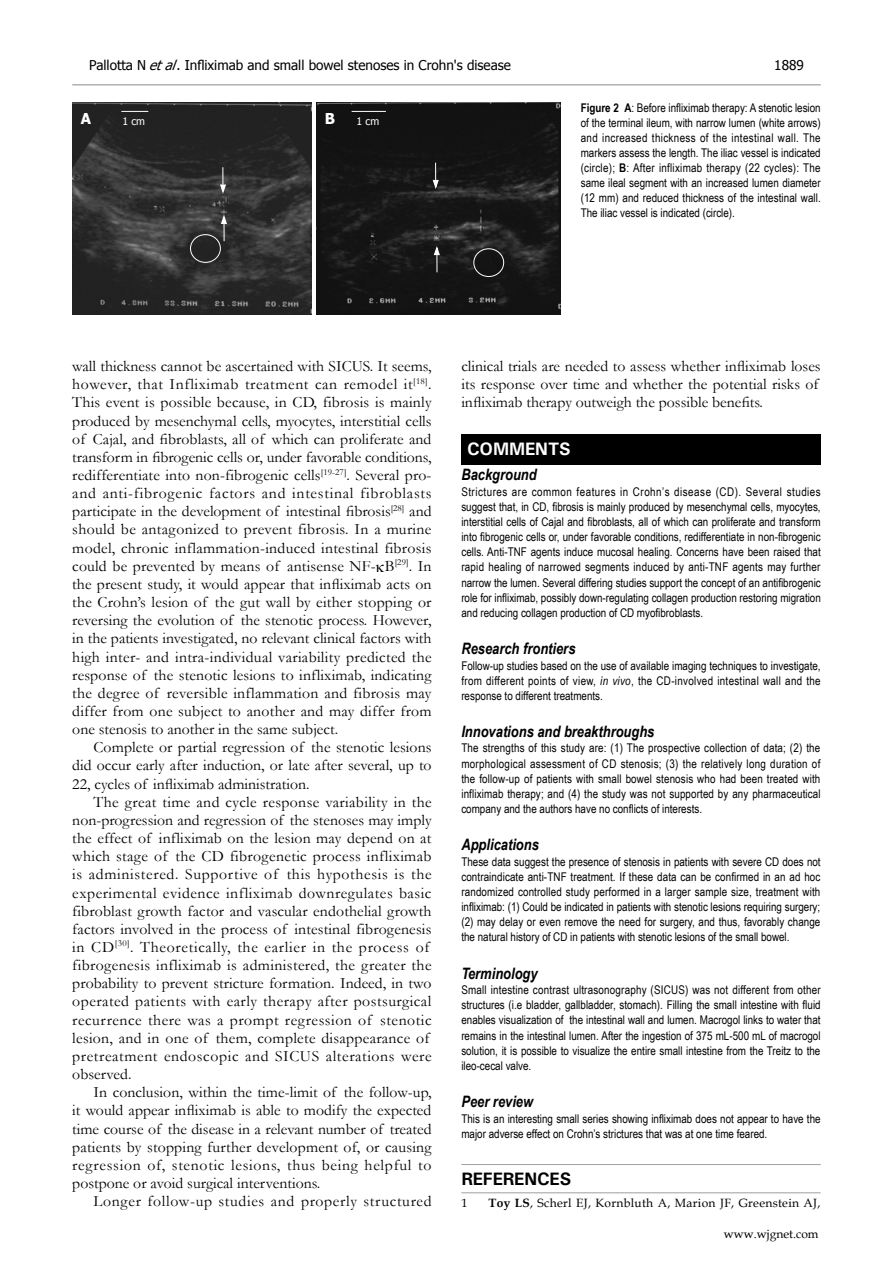
<style>
.page{position:relative;width:893px;height:1263px;background:#fff}
.page>*{position:absolute;margin:0;border:0;box-sizing:border-box;transform-origin:0 0}
.t1{font:700 18px "Univers";letter-spacing:-.01em;color:#000}
.t2{font:700 18px "Univers";letter-spacing:-.01em;color:#fff}
.t3{font:15.75px/18.1px "Garamond";letter-spacing:.02em;color:#000;text-align:justify}
.t4{font:15.75px/18px "Garamond";color:#000}
.t5{font:italic 700 15.75px "Arial Narrow";color:#000}
.t6{font:15.75px "Garamond";letter-spacing:.04em;color:#000}
.t7{font:700 15px "Tahoma";color:#fff}
.t8{font:13.5px "Tahoma";color:#000}
.t9{font:12px/15.1px "Arial Narrow";color:#000;text-align:justify}
.t10{font:12px "Book Antiqua";letter-spacing:.025em;color:#000}
.t11{font:12px "Book Antiqua";color:#000}
.t12{font:10.5px "Tahoma";color:#fff}
.s1{font-style:italic}
.s2{font-weight:700}
</style>
<div class="page">
<div style="left:461px;top:435px;width:360px;height:30px;background:#000"></div>
<img style="left:72px;top:102px;width:240px;height:212px">
<hr style="left:72px;top:85px;width:749px;height:1px;background:#898989">
<img style="left:316px;top:102px;width:244px;height:212px">
<svg style="left:121px;top:111px;width:27px;height:1px"></svg>
<hr style="left:352px;top:111px;width:34px;height:1px;background:#fff">
<div style="left:190px;top:234px;width:31px;height:29px;border:1px solid #fff;border-radius:50%"></div>
<svg style="left:219px;top:167px;width:8px;height:26px"></svg>
<svg style="left:220px;top:215px;width:8px;height:26px"></svg>
<div style="left:474px;top:249px;width:30px;height:28px;border:1px solid #fff;border-radius:50%"></div>
<svg style="left:432px;top:163px;width:8px;height:26px"></svg>
<svg style="left:433px;top:246px;width:8px;height:26px"></svg>
<hr style="left:461px;top:1164px;width:360px;height:1px;background:#9f9fa0">
<hr style="left:461px;top:1192px;width:360px;height:1px;background:#9f9fa0">
<p class="t8" style="left:89px;top:56px;width:423px">Pallotta N <span class="s1">etal</span>. Infliximab and small bowel stenoses in Crohn's disease</p>
<p class="t8" style="left:774px;top:56px;width:31px">1889</p>
<p class="t7" style="left:81px;top:108px;width:12px">A</p>
<p class="t12" style="left:122px;top:115px;width:24px">1 cm</p>
<p class="t7" style="left:325px;top:108px;width:12px">B</p>
<p class="t12" style="left:357px;top:115px;width:24px">1 cm</p>
<p class="t9" style="left:581px;top:100px;width:242px"><span class="s2">Figure 2 A</span>: Before infliximab therapy: A stenotic lesion of the terminal ileum, with narrow lumen (white arrows) and increased thickness of the intestinal wall. The markers assess the length. The iliac vessel is indicated (circle); <span class="s2">B</span>: After infliximab therapy (22 cycles): The same ileal segment with an increased lumen diameter (12 mm) and reduced thickness of the intestinal wall.<br>The iliac vessel is indicated (circle).</p>
<p class="t3" style="left:72px;top:357px;width:361px">wall thickness cannot be ascertained with SICUS. It seems, however, that Infliximab treatment can remodel it<sup>[18]</sup>.<br>This event is possible because, in CD, fibrosis is mainly produced by mesenchymal cells, myocytes, interstitial cells of Cajal, and fibroblasts, all of which can proliferate and transform in fibrogenic cells or, under favorable conditions, redifferentiate into non-fibrogenic cells<sup>[19-27]</sup>. Several pro&shy;and anti-fibrogenic factors and intestinal fibroblasts participate in the development of intestinal fibrosis<sup>[28]</sup> and should be antagonized to prevent fibrosis. In a murine model, chronic inflammation-induced intestinal fibrosis could be prevented by means of antisense NF- B<sup>[29]</sup>. In the present study, it would appear that infliximab acts on the Crohn’s lesion of the gut wall by either stopping or reversing the evolution of the stenotic process. However, in the patients investigated, no relevant clinical factors with high inter- and intra-individual variability predicted the response of the stenotic lesions to infliximab, indicating the degree of reversible inflammation and fibrosis may differ from one subject to another and may differ from one stenosis to another in the same subject.</p>
<h2 class="t3" style="left:72px;top:738px;width:361px;text-indent:21px">Complete or partial regression of the stenotic lesions did occur early after induction, or late after several, up to 22, cycles of infliximab administration.</h2>
<p class="t3" style="left:72px;top:792px;width:361px;text-align:left;text-indent:21px">The great time and cycle response variability in the non-progression and regression of the stenoses may imply the effect of infliximab on the lesion may depend on at which stage of the CD fibrogenetic process infliximab is administered. Supportive of this hypothesis is the experimental evidence infliximab downregulates basic fibroblast growth factor and vascular endothelial growth factors involved in the process of intestinal fibrogenesis in CD<sup>[30]</sup>. Theoretically, the earlier in the process of fibrogenesis infliximab is administered, the greater the probability to prevent stricture formation. Indeed, in two operated patients with early therapy after postsurgical recurrence there was a prompt regression of stenotic lesion, and in one of them, complete disappearance of pretreatment endoscopic and SICUS alterations were observed.</p>
<p class="t3" style="left:72px;top:1083px;width:361px;text-indent:21px">In conclusion, within the time-limit of the follow-up, it would appear infliximab is able to modify the expected time course of the disease in a relevant number of treated patients by stopping further development of, or causing regression of, stenotic lesions, thus being helpful to postpone or avoid surgical interventions.</p>
<h2 class="t6" style="left:94px;top:1190px;width:340px">Longer follow-up studies and properly structured</h2>
<h2 class="t4" style="left:461px;top:357px;width:361px">clinical trials are needed to assess whether infliximab loses its response over time and whether the potential risks of infliximab therapy outweigh the possible benefits.</h2>
<h1 class="t2" style="left:467px;top:437px;width:105px">COMMENTS</h1>
<h2 class="t5" style="left:461px;top:463px;width:77px">Background</h2>
<p class="t9" style="left:461px;top:483px;width:361px">Strictures are common features in Crohn’s disease (CD). Several studies suggest that, in CD, fibrosis is mainly produced by mesenchymal cells, myocytes, interstitial cells of Cajal and fibroblasts, all of which can proliferate and transform into fibrogenic cells or, under favorable conditions, redifferentiate in non-fibrogenic cells. Anti-TNF agents induce mucosal healing. Concerns have been raised that rapid healing of narrowed segments induced by anti-TNF agents may further narrow the lumen. Several differing studies support the concept of an antifibrogenic role for infliximab, possibly down-regulating collagen production restoring migration and reducing collagen production of CD myofibroblasts.</p>
<h2 class="t5" style="left:461px;top:636px;width:116px">Research frontiers</h2>
<p class="t9" style="left:461px;top:657px;width:361px">Follow-up studies based on the use of available imaging techniques to investigate, from different points of view, <span class="s1">in vivo</span>, the CD-involved intestinal wall and the response to different treatments.</p>
<h2 class="t5" style="left:461px;top:719px;width:195px">Innovations and breakthroughs</h2>
<p class="t9" style="left:461px;top:740px;width:361px">The strengths of this study are: (1) The prospective collection of data; (2) the morphological assessment of CD stenosis; (3) the relatively long duration of the follow-up of patients with small bowel stenosis who had been treated with infliximab therapy; and (4) the study was not supported by any pharmaceutical company and the authors have no conflicts of interests.</p>
<h2 class="t5" style="left:461px;top:833px;width:79px">Applications</h2>
<p class="t9" style="left:461px;top:853px;width:361px">These data suggest the presence of stenosis in patients with severe CD does not contraindicate anti-TNF treatment. If these data can be confirmed in an ad hoc randomized controlled study performed in a larger sample size, treatment with infliximab: (1) Could be indicated in patients with stenotic lesions requiring surgery; (2) may delay or even remove the need for surgery, and thus, favorably change the natural history of CD in patients with stenotic lesions of the small bowel.</p>
<h2 class="t5" style="left:461px;top:961px;width:78px">Terminology</h2>
<p class="t9" style="left:461px;top:982px;width:361px">Small intestine contrast ultrasonography (SICUS) was not different from other structures (i.e bladder, gallbladder, stomach). Filling the small intestine with fluid enables visualization of the intestinal wall and lumen. Macrogol links to water that remains in the intestinal lumen. After the ingestion of 375 mL-500 mL of macrogol solution, it is possible to visualize the entire small intestine from the Treitz to the ileo-cecal valve.</p>
<h2 class="t5" style="left:461px;top:1089px;width:73px">Peer review</h2>
<p class="t9" style="left:461px;top:1110px;width:361px">This is an interesting small series showing infliximab does not appear to have the major adverse effect on Crohn’s strictures that was at one time feared.</p>
<h1 class="t1" style="left:461px;top:1167px;width:111px">REFERENCES</h1>
<p class="t10" style="left:461px;top:1194px;width:7px">1</p>
<p class="t10" style="left:488px;top:1194px;width:334px"><span class="s2">Toy LS</span>, Scherl EJ, Kornbluth A, Marion JF, Greenstein AJ,</p>
<p class="t11" style="left:724px;top:1225px;width:96px">www.wjgnet.com</p>
</div>
